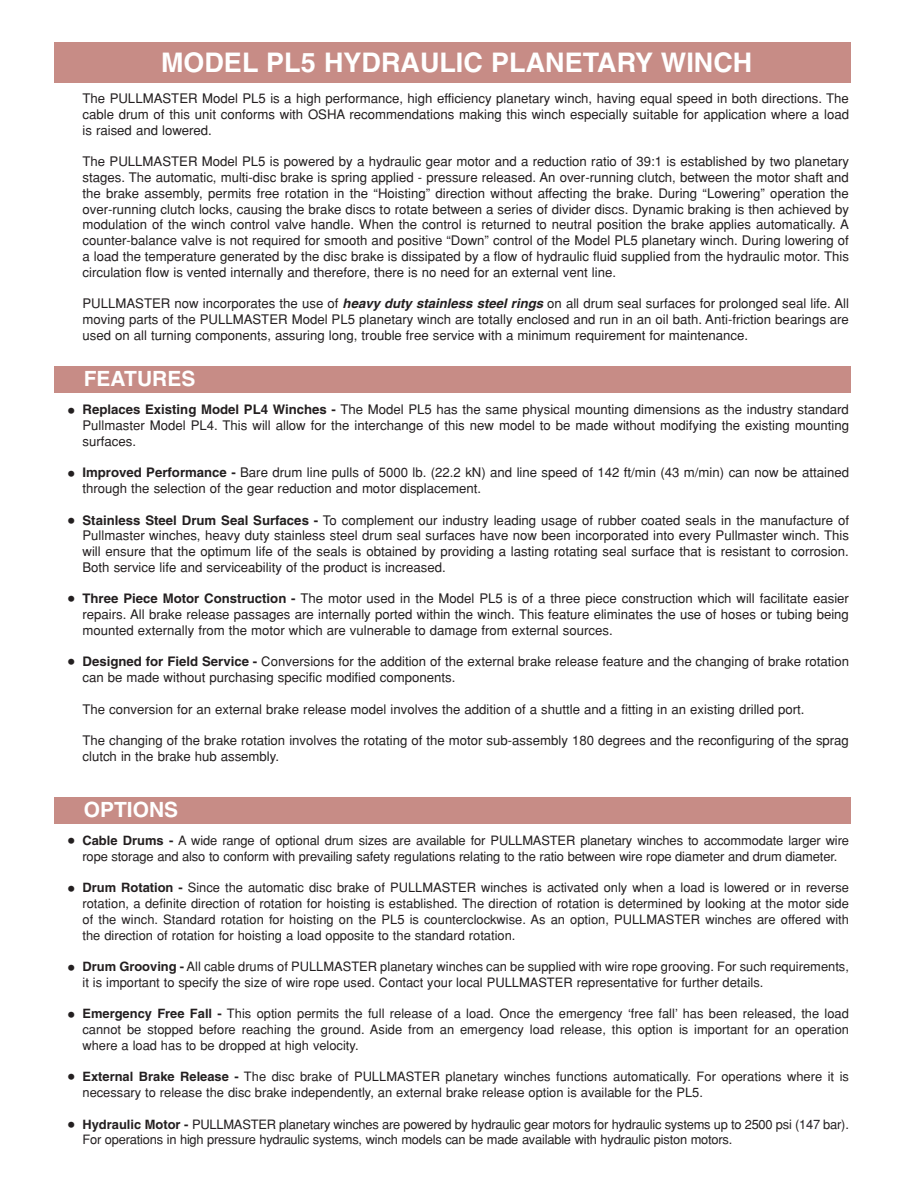
<style>
.page{position:relative;width:918px;height:1188px;background:#fff}
.page>*{position:absolute;margin:0;border:0;box-sizing:border-box;transform-origin:0 0}
.t1{font:700 27px "Helvetica";color:#fff}
.t2{font:24px/47.2px "Helvetica";color:#231f20}
.t3{font:700 21px "Helvetica";color:#fff}
.t4{font:13.2px/15.8px "Helvetica";color:#231f20;text-align:justify}
.t5{font:12.9px/15.8px "Helvetica";color:#231f20}
.s1{font-weight:700;font-style:italic}
.s2{font-weight:700}
</style>
<div class="page">
<div style="left:54px;top:43px;width:796px;height:40px;background:#c78c86"></div>
<div style="left:54px;top:366px;width:796px;height:27px;background:#c78c86"></div>
<div style="left:54px;top:797px;width:796px;height:27px;background:#c78c86"></div>
<h2 class="t2" style="left:67px;top:389px;width:10px">•</h2>
<h2 class="t2" style="left:67px;top:452px;width:10px;line-height:47.7px">• •</h2>
<h2 class="t2" style="left:67px;top:577px;width:10px">•</h2>
<h2 class="t2" style="left:67px;top:641px;width:10px">•</h2>
<h2 class="t2" style="left:67px;top:820px;width:10px">• •</h2>
<h2 class="t2" style="left:67px;top:946px;width:10px;line-height:46.8px">• •</h2>
<h2 class="t2" style="left:67px;top:1056px;width:10px">• •</h2>
<h1 class="t1" style="left:161px;top:52px;width:593px">MODEL PL5 HYDRAULIC PLANETARY WINCH</h1>
<p class="t4" style="left:82px;top:92px;width:768px">The PULLMASTER Model PL5 is a high performance, high efficiency planetary winch, having equal speed in both directions. The cable drum of this unit conforms with OSHA recommendations making this winch especially suitable for application where a load is raised and lowered.</p>
<p class="t4" style="left:82px;top:155px;width:768px">The PULLMASTER Model PL5 is powered by a hydraulic gear motor and a reduction ratio of 39:1 is established by two planetary stages. The automatic, multi-disc brake is spring applied - pressure released. An over-running clutch, between the motor shaft and the brake assembly, permits free rotation in the “Hoisting” direction without affecting the brake. During “Lowering” operation the over-running clutch locks, causing the brake discs to rotate between a series of divider discs. Dynamic braking is then achieved by modulation of the winch control valve handle. When the control is returned to neutral position the brake applies automatically. A counter-balance valve is not required for smooth and positive “Down” control of the Model PL5 planetary winch. During lowering of a load the temperature generated by the disc brake is dissipated by a flow of hydraulic fluid supplied from the hydraulic motor. This circulation flow is vented internally and therefore, there is no need for an external vent line.</p>
<p class="t4" style="left:82px;top:297px;width:768px">PULLMASTER now incorporates the use of <span class="s1">heavy duty stainless steel rings</span> on all drum seal surfaces for prolonged seal life. All moving parts of the PULLMASTER Model PL5 planetary winch are totally enclosed and run in an oil bath. Anti-friction bearings are used on all turning components, assuring long, trouble free service with a minimum requirement for maintenance.</p>
<h3 class="t3" style="left:84px;top:371px;width:113px">FEATURES</h3>
<p class="t4" style="left:82px;top:403px;width:768px"><span class="s2">Replaces Existing Model PL4 Winches -</span> The Model PL5 has the same physical mounting dimensions as the industry standard Pullmaster Model PL4. This will allow for the interchange of this new model to be made without modifying the existing mounting surfaces.</p>
<p class="t4" style="left:82px;top:466px;width:768px"><span class="s2">Improved Performance -</span> Bare drum line pulls of 5000 lb. (22.2 kN) and line speed of 142 ft/min (43 m/min) can now be attained through the selection of the gear reduction and motor displacement.</p>
<p class="t4" style="left:82px;top:513px;width:768px"><span class="s2">Stainless Steel Drum Seal Surfaces -</span> To complement our industry leading usage of rubber coated seals in the manufacture of Pullmaster winches, heavy duty stainless steel drum seal surfaces have now been incorporated into every Pullmaster winch. This will ensure that the optimum life of the seals is obtained by providing a lasting rotating seal surface that is resistant to corrosion.<br>Both service life and serviceability of the product is increased.</p>
<p class="t4" style="left:82px;top:592px;width:768px"><span class="s2">Three Piece Motor Construction -</span> The motor used in the Model PL5 is of a three piece construction which will facilitate easier repairs. All brake release passages are internally ported within the winch. This feature eliminates the use of hoses or tubing being mounted externally from the motor which are vulnerable to damage from external sources.</p>
<p class="t4" style="left:82px;top:655px;width:768px"><span class="s2">Designed for Field Service -</span> Conversions for the addition of the external brake release feature and the changing of brake rotation can be made without purchasing specific modified components.</p>
<p class="t4" style="left:82px;top:702px;width:724px">The conversion for an external brake release model involves the addition of a shuttle and a fitting in an existing drilled port.</p>
<p class="t4" style="left:82px;top:734px;width:768px">The changing of the brake rotation involves the rotating of the motor sub-assembly 180 degrees and the reconfiguring of the sprag clutch in the brake hub assembly.</p>
<h3 class="t3" style="left:84px;top:802px;width:96px">OPTIONS</h3>
<p class="t5" style="left:82px;top:834px;width:768px"><span class="s2">Cable Drums -</span> A wide range of optional drum sizes are available for PULLMASTER planetary winches to accommodate larger wire rope storage and also to conform with prevailing safety regulations relating to the ratio between wire rope diameter and drum diameter.</p>
<p class="t5" style="left:82px;top:881px;width:768px;text-align:justify"><span class="s2">Drum Rotation -</span> Since the automatic disc brake of PULLMASTER winches is activated only when a load is lowered or in reverse rotation, a definite direction of rotation for hoisting is established. The direction of rotation is determined by looking at the motor side of the winch. Standard rotation for hoisting on the PL5 is counterclockwise. As an option, PULLMASTER winches are offered with the direction of rotation for hoisting a load opposite to the standard rotation.</p>
<p class="t5" style="left:82px;top:960px;width:768px"><span class="s2">Drum Grooving -</span> All cable drums of PULLMASTER planetary winches can be supplied with wire rope grooving. For such requirements, it is important to specify the size of wire rope used. Contact your local PULLMASTER representative for further details.</p>
<p class="t5" style="left:82px;top:1007px;width:768px;text-align:justify"><span class="s2">Emergency Free Fall -</span> This option permits the full release of a load. Once the emergency ‘free fall’ has been released, the load cannot be stopped before reaching the ground. Aside from an emergency load release, this option is important for an operation where a load has to be dropped at high velocity.</p>
<p class="t5" style="left:82px;top:1070px;width:768px"><span class="s2">External Brake Release -</span> The disc brake of PULLMASTER planetary winches functions automatically. For operations where it is necessary to release the disc brake independently, an external brake release option is available for the PL5.</p>
<p class="t5" style="left:82px;top:1117px;width:768px"><span class="s2">Hydraulic Motor -</span> PULLMASTER planetary winches are powered by hydraulic gear motors for hydraulic systems up to 2500 psi (147 bar).<br>For operations in high pressure hydraulic systems, winch models can be made available with hydraulic piston motors.</p>
</div>
